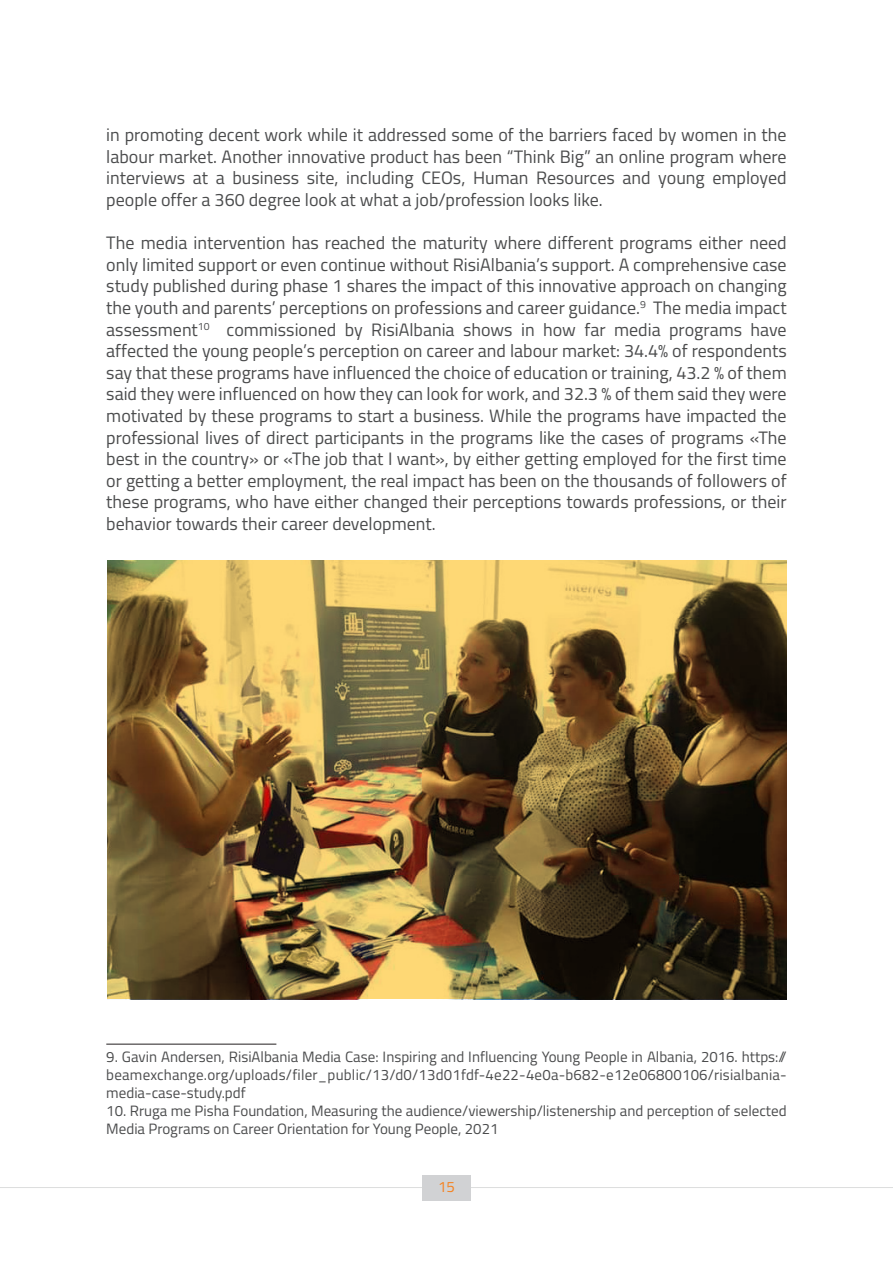
<style>
.page{position:relative;width:893px;height:1263px;background:#fff}
.page>*{position:absolute;margin:0;border:0;box-sizing:border-box;transform-origin:0 0}
.t1{font:18px/21.6px "Titillium";color:#4b4c4d;text-align:justify}
.t2{font:15px/18px "Titillium";color:#4b4c4d;text-align:justify}
.t3{font:15px "Titillium";color:#f58220}
</style>
<div class="page">
<hr style="left:0;top:1187px;width:893px;height:1px;background:#4b4c4d">
<div style="left:422px;top:1174px;width:49px;height:26px;background:#d1d2d4"></div>
<hr style="left:106px;top:1044px;width:170px;height:1px;background:#231f20">
<img style="left:107px;top:561px;width:680px;height:438px">
<p class="t1" style="left:106px;top:123px;width:682px">in promoting decent work while it addressed some of the barriers faced by women in the labour market. Another innovative product has been “Think Big” an online program where interviews at a business site, including CEOs, Human Resources and young employed people offer a 360 degree look at what a job/profession looks like.</p>
<p class="t1" style="left:106px;top:231px;width:682px">The media intervention has reached the maturity where different programs either need only limited support or even continue without RisiAlbania’s support. A comprehensive case study published during phase 1 shares the impact of this innovative approach on changing the youth and parents’ perceptions on professions and career guidance.<sup>9</sup> The media impact assessment<sup>10</sup> commissioned by RisiAlbania shows in how far media programs have affected the young people’s perception on career and labour market: 34.4% of respondents say that these programs have influenced the choice of education or training, 43.2 % of them said they were influenced on how they can look for work, and 32.3 % of them said they were motivated by these programs to start a business. While the programs have impacted the professional lives of direct participants in the programs like the cases of programs «The best in the country» or «The job that I want», by either getting employed for the first time or getting a better employment, the real impact has been on the thousands of followers of these programs, who have either changed their perceptions towards professions, or their behavior towards their career development.</p>
<p class="t2" style="left:106px;top:1047px;width:682px">9. Gavin Andersen, RisiAlbania Media Case: Inspiring and Influencing Young People in Albania, 2016. https:// beamexchange.org/uploads/filer_public/13/d0/13d01fdf-4e22-4e0a-b682-e12e06800106/risialbania&shy;media-case-study.pdf</p>
<p class="t2" style="left:106px;top:1101px;width:682px">10. Rruga me Pisha Foundation, Measuring the audience/viewership/listenership and perception of selected<br>Media Programs on Career Orientation for Young People, 2021</p>
<p class="t3" style="left:438px;top:1176px;width:18px">15</p>
</div>
